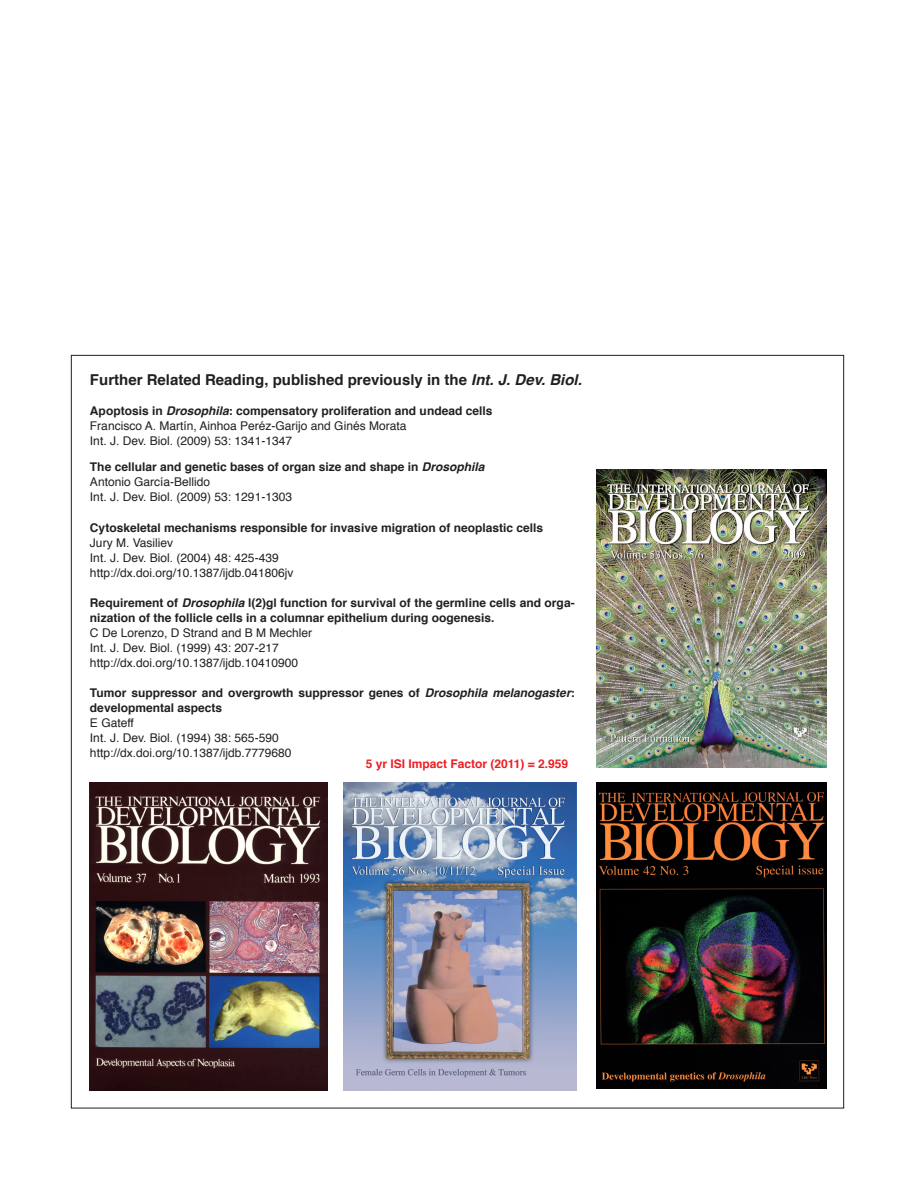
<style>
.page{position:relative;width:915px;height:1191px;background:#fff}
.page>*{position:absolute;margin:0;border:0;box-sizing:border-box;transform-origin:0 0}
._0-TitleSmall-2{font:700 15px "Helvetica";color:#231f20}
._0-RelatedArticles{font:700 12px/15px "Helvetica";color:#231f20}
._0-RelatedArticles-2{font:12px "Helvetica";color:#231f20}
._0-TitleSmall-2-2{font:700 12px "Helvetica";color:#ee1d23}
.s1{font-style:italic}
</style>
<div class="page">
<img style="left:343px;top:782px;width:233px;height:308px">
<img style="left:90px;top:782px;width:237px;height:308px">
<img style="left:596px;top:782px;width:229px;height:306px">
<img style="left:596px;top:469px;width:229px;height:298px">
<p class="_0-TitleSmall-2" style="left:90px;top:368px;width:493px">Further Related Reading, published previously in the <span class="s1">Int. J. Dev. Biol.</span></p>
<p class="_0-RelatedArticles" style="left:90px;top:403px;width:404px">Apoptosis in <span class="s1">Drosophila</span>: compensatory proliferation and undead cells</p>
<p class="_0-RelatedArticles-2" style="left:90px;top:417px;width:318px">Francisco A. Martín, Ainhoa Peréz-Garijo and Ginés Morata</p>
<p class="_0-RelatedArticles-2" style="left:90px;top:432px;width:203px">Int. J. Dev. Biol. (2009) 53: 1341-1347</p>
<p class="_0-RelatedArticles" style="left:90px;top:460px;width:396px">The cellular and genetic bases of organ size and shape in <span class="s1">Drosophila</span></p>
<p class="_0-RelatedArticles-2" style="left:90px;top:473px;width:122px">Antonio García-Bellido</p>
<p class="_0-RelatedArticles-2" style="left:90px;top:488px;width:203px">Int. J. Dev. Biol. (2009) 53: 1291-1303</p>
<p class="_0-RelatedArticles" style="left:90px;top:520px;width:454px">Cytoskeletal mechanisms responsible for invasive migration of neoplastic cells</p>
<p class="_0-RelatedArticles-2" style="left:90px;top:533px;width:85px">Jury M. Vasiliev</p>
<p class="_0-RelatedArticles-2" style="left:90px;top:548px;width:190px">Int. J. Dev. Biol. (2004) 48: 425-439</p>
<p class="_0-RelatedArticles-2" style="left:90px;top:563px;width:205px">http://dx.doi.org/10.1387/ijdb.041806jv</p>
<p class="_0-RelatedArticles" style="left:90px;top:595px;width:486px">Requirement of <span class="s1">Drosophila</span> l(2)gl function for survival of the germline cells and orga&shy;nization of the follicle cells in a columnar epithelium during oogenesis.</p>
<p class="_0-RelatedArticles-2" style="left:90px;top:623px;width:224px">C De Lorenzo, D Strand and B M Mechler</p>
<p class="_0-RelatedArticles-2" style="left:90px;top:638px;width:190px">Int. J. Dev. Biol. (1999) 43: 207-217</p>
<p class="_0-RelatedArticles-2" style="left:90px;top:653px;width:210px">http://dx.doi.org/10.1387/ijdb.10410900</p>
<p class="_0-RelatedArticles" style="left:90px;top:685px;width:486px">Tumor suppressor and overgrowth suppressor genes of <span class="s1">Drosophila melanogaster</span>: developmental aspects</p>
<p class="_0-RelatedArticles-2" style="left:90px;top:713px;width:45px">E Gateff</p>
<p class="_0-RelatedArticles-2" style="left:90px;top:728px;width:190px">Int. J. Dev. Biol. (1994) 38: 565-590</p>
<p class="_0-RelatedArticles-2" style="left:90px;top:743px;width:203px">http://dx.doi.org/10.1387/ijdb.7779680</p>
<p class="_0-TitleSmall-2-2" style="left:365px;top:754px;width:204px">5 yr ISI Impact Factor (2011) = 2.959</p>
</div>
